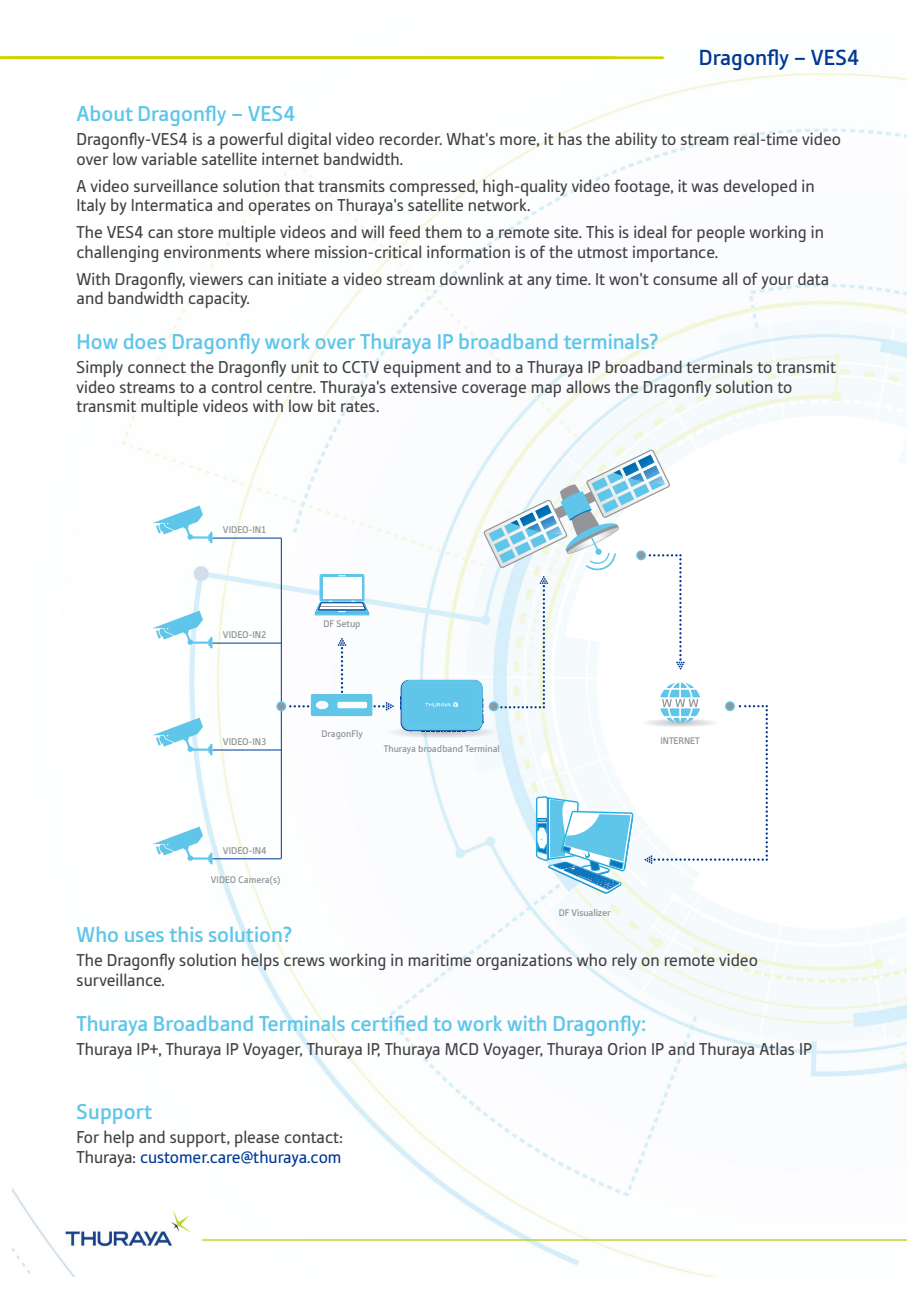
<style>
.page{position:relative;width:919px;height:1289px;background:#fff}
.page>*{position:absolute;margin:0;border:0;box-sizing:border-box;transform-origin:0 0}
.t1{font:500 22.95px "Tabula ITC Std";color:#003894}
.t2{font:500 22.5px "Tabula ITC Std";color:#5fc5e9}
.t3{font:18px/19.5px "Tabula ITC Std";color:#414042}
.t4{font:500 10.35px "Tabula ITC Std";color:#939598}
.t5{font:500 10.05px "Tabula ITC Std";color:#939598}
.s1{color:#003894}
</style>
<div class="page">
<img style="left:13px;top:56px;width:893px;height:1220px">
<hr style="left:0;top:56px;width:663px;height:3px;background:#cfd400">
<hr style="left:212px;top:537px;width:69px;height:1px;background:#003894">
<hr style="left:212px;top:642px;width:69px;height:1px;background:#003894">
<hr style="left:212px;top:749px;width:69px;height:1px;background:#003894">
<hr style="left:212px;top:858px;width:69px;height:1px;background:#003894">
<svg style="left:152px;top:505px;width:60px;height:38px"></svg>
<svg style="left:152px;top:610px;width:60px;height:38px"></svg>
<svg style="left:152px;top:717px;width:60px;height:38px"></svg>
<svg style="left:152px;top:826px;width:60px;height:38px"></svg>
<hr style="left:281px;top:538px;width:1px;height:320px;background:#003894">
<svg style="left:276px;top:701px;width:10px;height:10px"></svg>
<div style="left:278px;top:703px;width:7px;height:6px;background:#939598;border-radius:50%"></div>
<svg style="left:283px;top:638px;width:111px;height:78px"></svg>
<svg style="left:319px;top:574px;width:45px;height:27px"></svg>
<div style="left:322px;top:577px;width:39px;height:21px;background:#fff"></div>
<hr style="left:315px;top:613px;width:54px;height:2px;background:#5fc5e9">
<svg style="left:314px;top:600px;width:55px;height:14px"></svg>
<div style="left:385px;top:726px;width:113px;height:12px;background:#f8f9fa;border-radius:50%"></div>
<div style="left:388px;top:726px;width:107px;height:12px;background:#f3f4f5;border-radius:50%"></div>
<div style="left:389px;top:726px;width:105px;height:11px;background:#f8f8f9;border-radius:50%"></div>
<div style="left:392px;top:727px;width:100px;height:10px;background:#f4f5f5;border-radius:50%"></div>
<div style="left:394px;top:727px;width:95px;height:10px;background:#f0f1f2;border-radius:50%"></div>
<div style="left:397px;top:727px;width:90px;height:10px;background:#ededee;border-radius:50%"></div>
<div style="left:397px;top:727px;width:89px;height:9px;background:#ececee;border-radius:50%"></div>
<svg style="left:400px;top:449px;width:367px;height:444px"></svg>
<p class="t1" style="left:698px;top:45px;width:162px">Dragonfly – VES4</p>
<p class="t2" style="left:77px;top:100px;width:220px">About Dragonfly – VES4</p>
<p class="t3" style="left:77px;top:129px;width:766px">Dragonfly-VES4 is a powerful digital video recorder. What's more, it has the ability to stream real-time video over low variable satellite internet bandwidth.</p>
<p class="t3" style="left:77px;top:176px;width:739px">A video surveillance solution that transmits compressed, high-quality video footage, it was developed in<br>Italy by Intermatica and operates on Thuraya's satellite network.</p>
<p class="t3" style="left:77px;top:222px;width:748px">The VES4 can store multiple videos and will feed them to a remote site. This is ideal for people working in challenging environments where mission-critical information is of the utmost importance.</p>
<p class="t3" style="left:77px;top:268px;width:754px">With Dragonfly, viewers can initiate a video stream downlink at any time. It won't consume all of your data and bandwidth capacity.</p>
<p class="t2" style="left:77px;top:328px;width:583px">How does Dragonfly work over Thuraya IP broadband terminals?</p>
<p class="t3" style="left:77px;top:357px;width:761px">Simply connect the Dragonfly unit to CCTV equipment and to a Thuraya IP broadband terminals to transmit video streams to a control centre. Thuraya's extensive coverage map allows the Dragonfly solution to transmit multiple videos with low bit rates.</p>
<p class="t4" style="left:223px;top:524px;width:45px">VIDEO-IN1</p>
<p class="t4" style="left:223px;top:629px;width:45px">VIDEO-IN2</p>
<p class="t4" style="left:223px;top:736px;width:45px">VIDEO-IN3</p>
<p class="t4" style="left:223px;top:844px;width:45px">VIDEO-IN4</p>
<p class="t5" style="left:211px;top:874px;width:71px">VIDEO Camera(s)</p>
<p class="t5" style="left:323px;top:618px;width:39px">DF Setup</p>
<p class="t5" style="left:321px;top:728px;width:43px">DragonFly</p>
<p class="t5" style="left:384px;top:743px;width:117px">Thuraya broadband Terminal</p>
<p class="t5" style="left:660px;top:734px;width:41px">INTERNET</p>
<p class="t5" style="left:558px;top:906px;width:54px">DF Visualizer</p>
<p class="t2" style="left:77px;top:921px;width:217px">Who uses this solution?</p>
<p class="t3" style="left:77px;top:950px;width:683px">The Dragonfly solution helps crews working in maritime organizations who rely on remote video surveillance.</p>
<p class="t2" style="left:77px;top:1010px;width:571px">Thuraya Broadband Terminals certified to work with Dragonfly:</p>
<p class="t3" style="left:77px;top:1038px;width:737px">Thuraya IP+, Thuraya IP Voyager, Thuraya IP, Thuraya MCD Voyager, Thuraya Orion IP and Thuraya Atlas IP</p>
<p class="t2" style="left:77px;top:1098px;width:77px">Support</p>
<p class="t3" style="left:77px;top:1127px;width:268px">For help and support, please contact:<br>Thuraya: <span class="s1">customer.care@thuraya.com</span></p>
</div>
